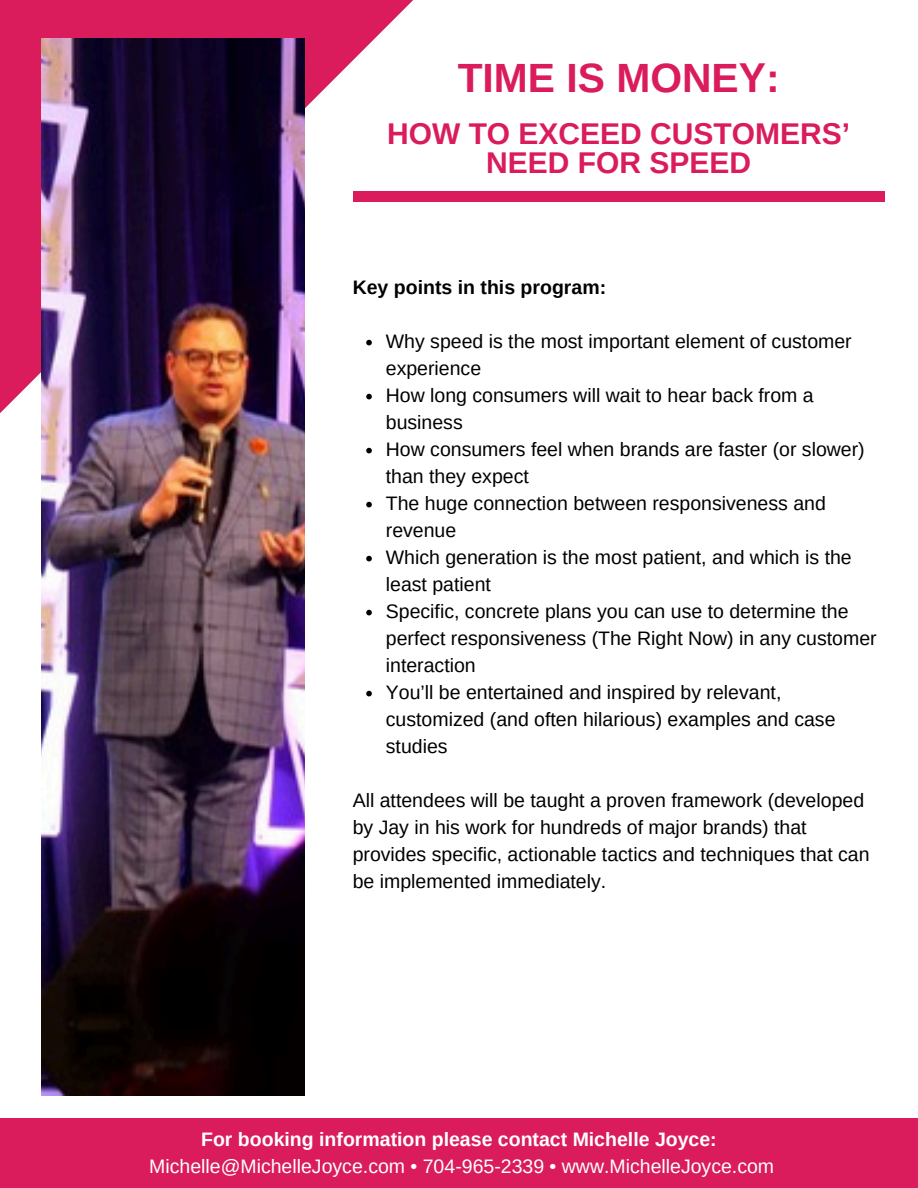
<style>
.page{position:relative;width:918px;height:1188px;background:#fff}
.page>*{position:absolute;margin:0;border:0;box-sizing:border-box;transform-origin:0 0}
.t1{font:700 40.8px "Arimo";color:#da1c5c}
.t2{font:700 30px/29.2px "Arimo";color:#da1c5c;text-align:center}
.t3{font:19.5px/27px "Arimo";color:#000}
.t4{font:19.5px "Arimo";color:#fff}
.t5{font:700 19.5px "Arimo";color:#fff}
.t6{font:700 19.5px "Arimo";color:#000}
</style>
<div class="page">
<svg style="left:0;top:0;width:459px;height:454px"></svg>
<img style="left:41px;top:38px;width:264px;height:1058px">
<svg style="left:366px;top:340px;width:6px;height:5px"></svg>
<svg style="left:366px;top:394px;width:6px;height:5px"></svg>
<svg style="left:366px;top:448px;width:6px;height:5px"></svg>
<svg style="left:366px;top:502px;width:6px;height:5px"></svg>
<svg style="left:366px;top:556px;width:6px;height:5px"></svg>
<svg style="left:366px;top:610px;width:6px;height:5px"></svg>
<svg style="left:366px;top:691px;width:6px;height:5px"></svg>
<div style="left:0;top:1118px;width:918px;height:70px;background:#da1c5c"></div>
<div style="left:353px;top:192px;width:532px;height:10px;background:#da1c5c"></div>
<h1 class="t1" style="left:458px;top:55px;width:323px">TIME IS MONEY:</h1>
<h2 class="t2" style="left:387px;top:119px;width:465px">HOW TO EXCEED CUSTOMERS’<br>NEED FOR SPEED</h2>
<p class="t6" style="left:353px;top:276px;width:255px">Key points in this program:</p>
<p class="t3" style="left:386px;top:327px;width:492px">Why speed is the most important element of customer experience<br>How long consumers will wait to hear back from a business<br>How consumers feel when brands are faster (or slower) than they expect<br>The huge connection between responsiveness and revenue<br>Which generation is the most patient, and which is the least patient<br>Specific, concrete plans you can use to determine the perfect responsiveness (The Right Now) in any customer interaction<br>You’ll be entertained and inspired by relevant, customized (and often hilarious) examples and case studies</p>
<p class="t3" style="left:353px;top:786px;width:518px">All attendees will be taught a proven framework (developed by Jay in his work for hundreds of major brands) that provides specific, actionable tactics and techniques that can be implemented immediately.</p>
<p class="t5" style="left:201px;top:1129px;width:517px">For booking information please contact Michelle Joyce:</p>
<p class="t4" style="left:149px;top:1156px;width:627px">Michelle@MichelleJoyce.com • 704-965-2339 • www.MichelleJoyce.com</p>
</div>
